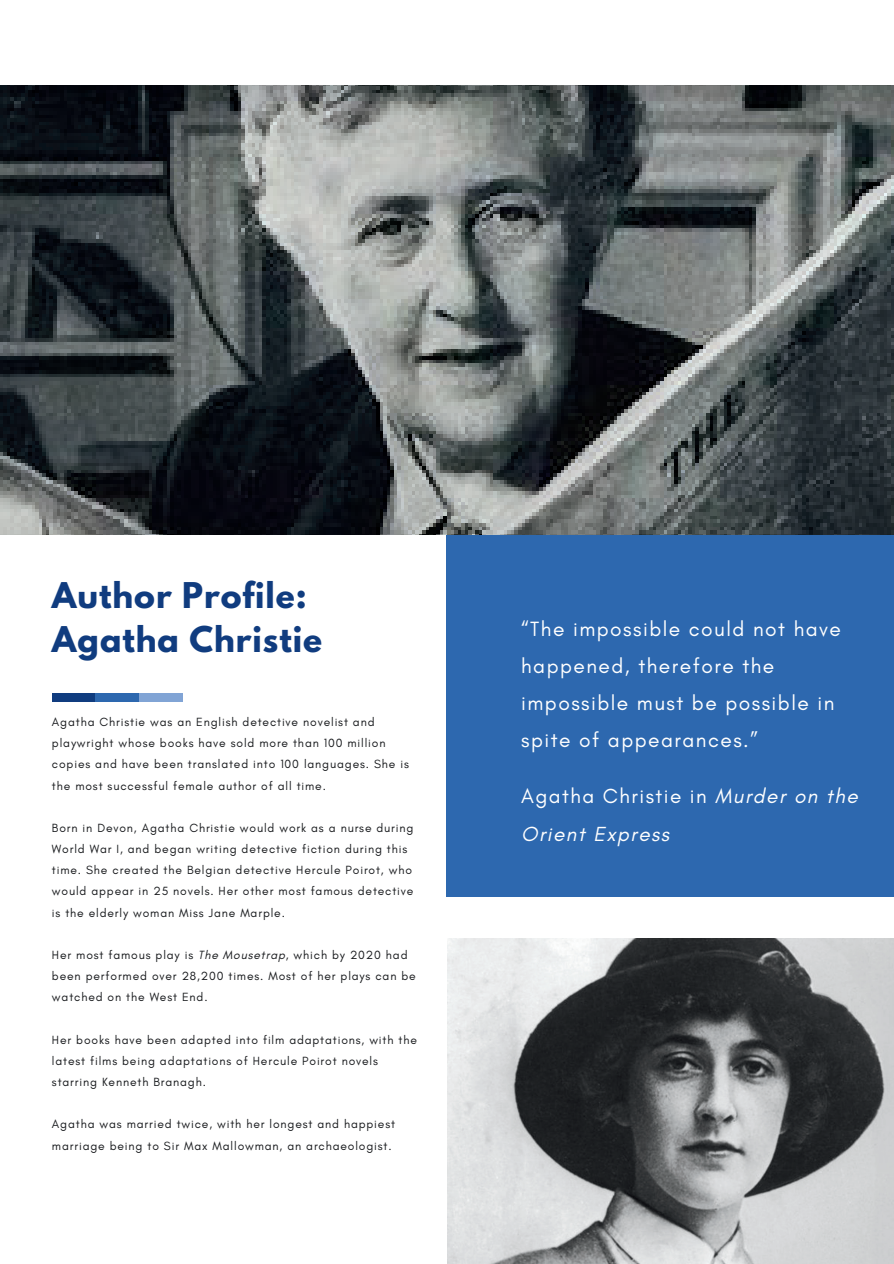
<style>
.page{position:relative;width:894px;height:1264px;background:#fff}
.page>*{position:absolute;margin:0;border:0;box-sizing:border-box;transform-origin:0 0}
.t1{font:700 31.5px/43.8px "League Spartan";letter-spacing:.03em;color:#103c7f}
.t2{font:21px/37.2px "Glacial Indifference";letter-spacing:.07em;color:#fff}
.t3{font:italic 20.85px/37.2px "Glacial Indifference";letter-spacing:.07em;color:#fff}
.t4{font:12.15px/21.1px "Glacial Indifference";letter-spacing:.07em;color:#17191c}
.s1{font-style:italic}
.s2{font-style:normal}
</style>
<div class="page">
<div style="left:446px;top:535px;width:447px;height:361px;background:#2d68af"></div>
<img style="left:447px;top:938px;width:446px;height:325px">
<div style="left:52px;top:693px;width:43px;height:9px;background:#103c7f"></div>
<div style="left:96px;top:693px;width:43px;height:9px;background:#2d68af"></div>
<div style="left:140px;top:693px;width:42px;height:9px;background:#81a4d5"></div>
<img style="left:0;top:86px;width:893px;height:449px">
<h1 class="t1" style="left:52px;top:573px;width:271px">Author Profile:<br>Agatha Christie</h1>
<p class="t4" style="left:52px;top:711px;width:358px">Agatha Christie was an English detective novelist and playwright whose books have sold more than 100 million copies and have been translated into 100 languages. She is the most successful female author of all time.</p>
<p class="t4" style="left:52px;top:817px;width:363px">Born in Devon, Agatha Christie would work as a nurse during World War I, and began writing detective fiction during this time. She created the Belgian detective Hercule Poirot, who would appear in 25 novels. Her other most famous detective is the elderly woman Miss Jane Marple.</p>
<p class="t4" style="left:52px;top:944px;width:365px">Her most famous play is <span class="s1">The Mousetrap</span>, which by 2020 had been performed over 28,200 times. Most of her plays can be watched on the West End.</p>
<p class="t4" style="left:52px;top:1029px;width:366px">Her books have been adapted into film adaptations, with the latest films being adaptations of Hercule Poirot novels starring Kenneth Branagh.</p>
<p class="t4" style="left:52px;top:1113px;width:344px">Agatha was married twice, with her longest and happiest marriage being to Sir Max Mallowman, an archaeologist.</p>
<h2 class="t2" style="left:521px;top:610px;width:321px">“The impossible could not have happened, therefore the impossible must be possible in spite of appearances.”</h2>
<h3 class="t3" style="left:521px;top:778px;width:338px"><span class="s2">Agatha Christie in</span> Murder on the<br>Orient Express</h3>
</div>
